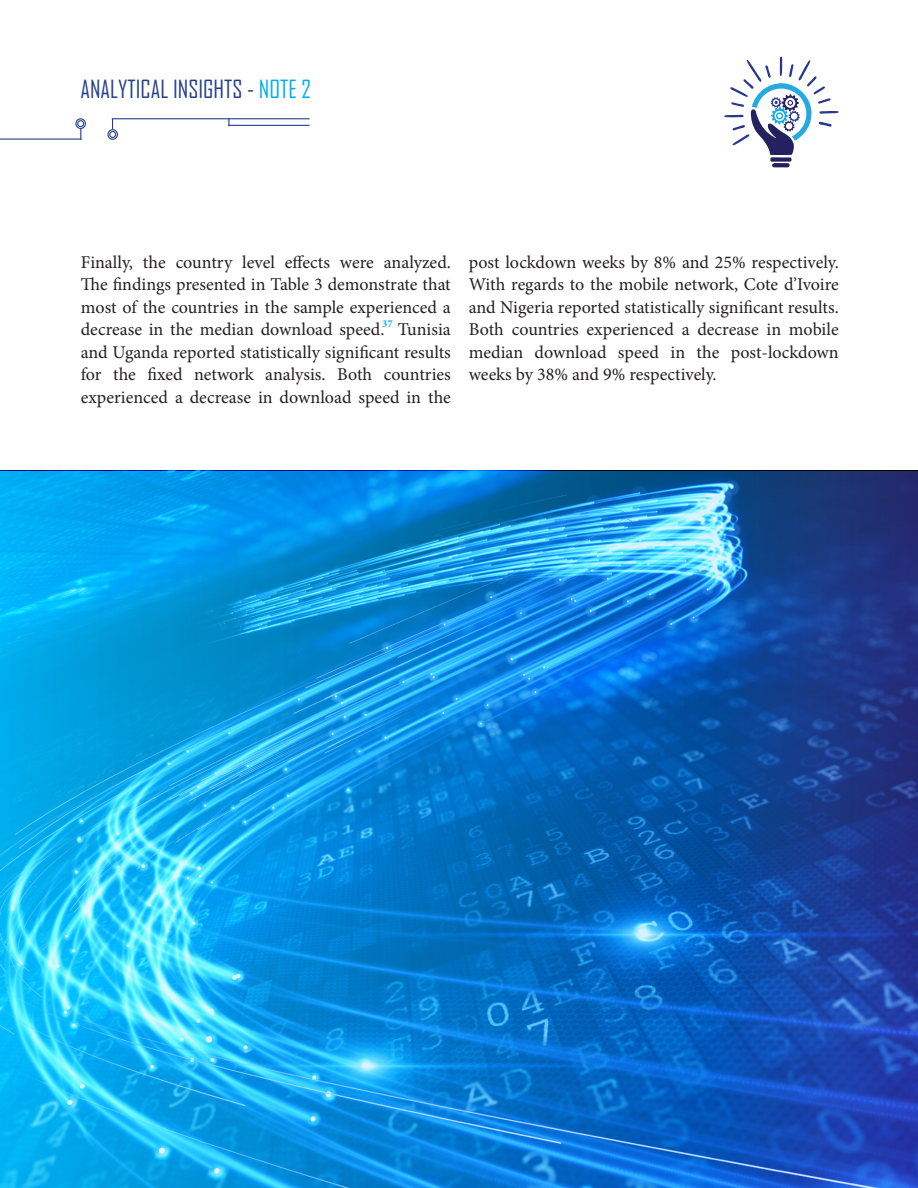
<style>
.page{position:relative;width:918px;height:1188px;background:#fff}
.page>*{position:absolute;margin:0;border:0;box-sizing:border-box;transform-origin:0 0}
.t1{font:24px "Agency FB";color:#253f8e}
.main_paragraph{font:18px/22.5px "Minion Pro";color:#231f20;text-align:justify}
.t2{font:700 10.5px "Minion Pro";color:#00aeef}
.s1{color:#00aeef}
</style>
<div class="page">
<svg style="left:724px;top:57px;width:115px;height:110px"></svg>
<hr style="left:0;top:139px;width:82px;height:1px;background:#253f8e">
<div style="left:75px;top:118px;width:11px;height:11px;border:1px solid #253f8e;border-radius:50%"></div>
<div style="left:77px;top:120px;width:7px;height:7px;border:1px solid #253f8e;border-radius:50%"></div>
<hr style="left:112px;top:118px;width:198px;height:1px;background:#253f8e">
<div style="left:107px;top:129px;width:11px;height:11px;border:1px solid #253f8e;border-radius:50%"></div>
<div style="left:109px;top:131px;width:7px;height:7px;border:1px solid #253f8e;border-radius:50%"></div>
<hr style="left:228px;top:125px;width:82px;height:1px;background:#253f8e">
<svg style="left:228px;top:118px;width:2px;height:7px"></svg>
<img style="left:0;top:471px;width:918px;height:717px">
<h1 class="t1" style="left:80px;top:75px;width:232px">ANALYTICAL INSIGHTS - <span class="s1">NOTE 2</span></h1>
<p class="main_paragraph" style="left:81px;top:251px;width:372px">Finally, the country level effects were analyzed.<br>The findings presented in Table 3 demonstrate that most of the countries in the sample experienced a decrease in the median download speed. Tunisia and Uganda reported statistically significant results for the fixed network analysis. Both countries experienced a decrease in download speed in the</p>
<p class="main_paragraph" style="left:469px;top:251px;width:372px">post lockdown weeks by 8% and 25% respectively.<br>With regards to the mobile network, Cote d’Ivoire and Nigeria reported statistically significant results.<br>Both countries experienced a decrease in mobile median download speed in the post-lockdown weeks by 38% and 9% respectively.</p>
<p class="t2" style="left:382px;top:316px;width:12px">37</p>
</div>
